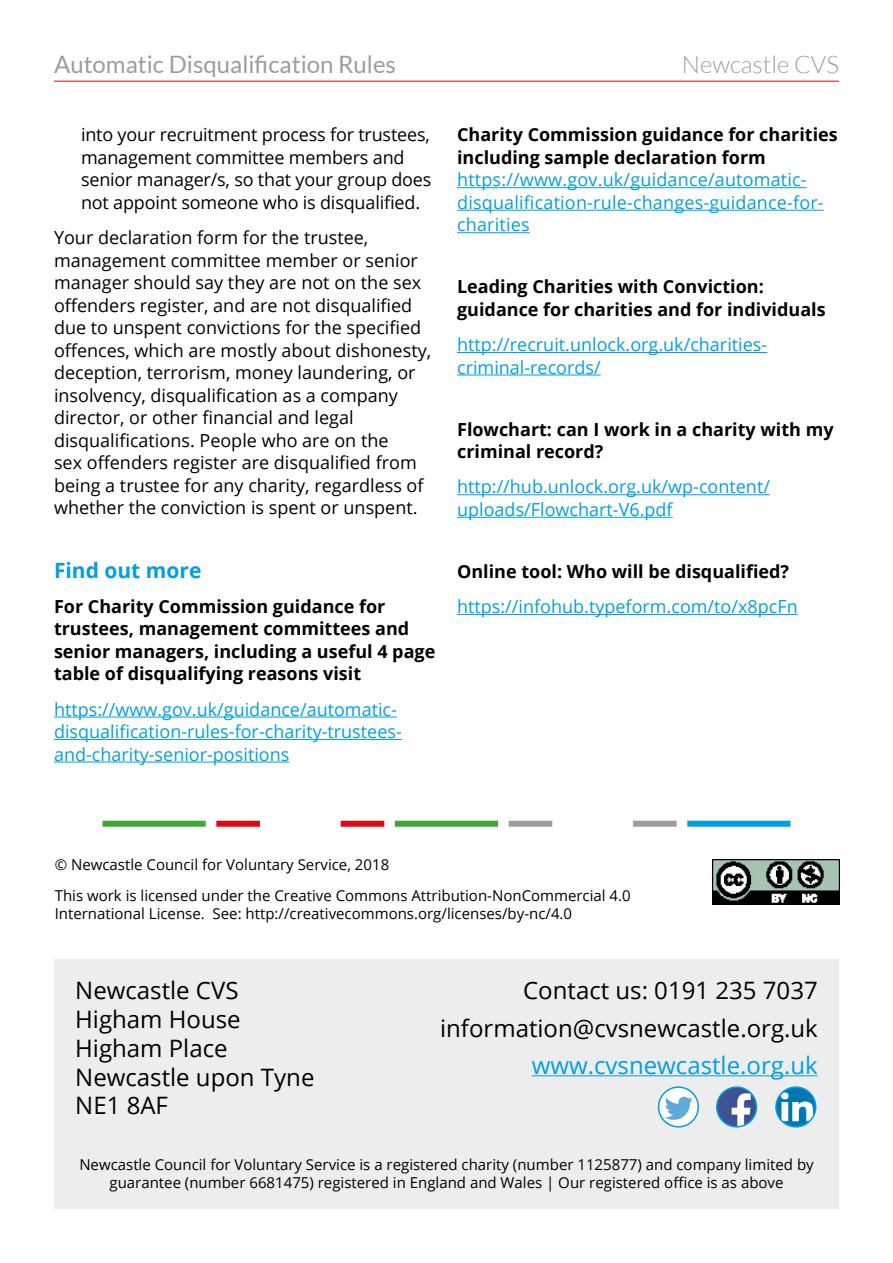
<style>
.page{position:relative;width:893px;height:1263px;background:#fff}
.page>*{position:absolute;margin:0;border:0;box-sizing:border-box;transform-origin:0 0}
.t1{font:24px/28.8px "Open Sans";color:#000;text-align:right}
.t2{font:24px "Lato";color:#9d9d9c}
.t3{font:24px "Open Sans";color:#009fe3}
.t4{font:300 24px "Lato";color:#9d9d9c}
.t5{font:700 21px "Open Sans";color:#009fe3}
.t6{font:18px/22.5px "Open Sans";color:#000}
.t7{font:18px/22.5px "Open Sans";color:#009fe3}
.t8{font:700 18px/22.5px "Open Sans";color:#000}
.t9{font:15px/18px "Open Sans";color:#000;text-align:center}
</style>
<div class="page">
<div style="left:103px;top:821px;width:103px;height:6px;background:#3fa535"></div>
<div style="left:395px;top:821px;width:103px;height:6px;background:#3fa535"></div>
<div style="left:687px;top:821px;width:103px;height:6px;background:#009fe3"></div>
<div style="left:216px;top:821px;width:44px;height:6px;background:#e30613"></div>
<div style="left:341px;top:821px;width:43px;height:6px;background:#e30613"></div>
<div style="left:509px;top:821px;width:43px;height:6px;background:#9d9d9c"></div>
<div style="left:633px;top:821px;width:44px;height:6px;background:#9d9d9c"></div>
<div style="left:54px;top:960px;width:785px;height:249px;background:#ededed"></div>
<hr style="left:532px;top:1075px;width:286px;height:1px;background:#009fe3">
<hr style="left:54px;top:81px;width:785px;height:1px;background:#e30613">
<img style="left:712px;top:859px;width:128px;height:45px">
<svg style="left:659px;top:1087px;width:39px;height:40px"></svg>
<svg style="left:664px;top:1097px;width:29px;height:23px"></svg>
<div style="left:658px;top:1086px;width:41px;height:41px;border:2px solid #009fe3;border-radius:50%"></div>
<img style="left:717px;top:1087px;width:39px;height:40px;border-radius:20px">
<div style="left:716px;top:1086px;width:41px;height:41px;border:2px solid #009fe3;border-radius:50%"></div>
<img style="left:776px;top:1087px;width:40px;height:40px">
<div style="left:775px;top:1086px;width:41px;height:41px;border:2px solid #009fe3;border-radius:50%"></div>
<hr style="left:54px;top:717px;width:343px;height:1px;background:#009fe3">
<hr style="left:54px;top:739px;width:348px;height:1px;background:#009fe3">
<hr style="left:54px;top:762px;width:235px;height:1px;background:#009fe3">
<hr style="left:457px;top:187px;width:350px;height:1px;background:#009fe3">
<hr style="left:457px;top:210px;width:367px;height:1px;background:#009fe3">
<hr style="left:457px;top:232px;width:73px;height:1px;background:#009fe3">
<hr style="left:457px;top:352px;width:310px;height:1px;background:#009fe3">
<hr style="left:457px;top:375px;width:144px;height:1px;background:#009fe3">
<hr style="left:457px;top:494px;width:313px;height:1px;background:#009fe3">
<hr style="left:457px;top:517px;width:216px;height:1px;background:#009fe3">
<hr style="left:457px;top:614px;width:341px;height:1px;background:#009fe3">
<h1 class="t2" style="left:54px;top:51px;width:344px">Automatic Disqualification Rules</h1>
<h1 class="t4" style="left:682px;top:52px;width:158px">Newcastle CVS</h1>
<p class="t6" style="left:81px;top:123px;width:352px">into your recruitment process for trustees, management committee members and senior manager/s, so that your group does not appoint someone who is disqualified.</p>
<p class="t6" style="left:54px;top:226px;width:379px">Your declaration form for the trustee, management committee member or senior manager should say they are not on the sex offenders register, and are not disqualified due to unspent convictions for the specified offences, which are mostly about dishonesty, deception, terrorism, money laundering, or insolvency, disqualification as a company director, or other financial and legal disqualifications. People who are on the<br>sex offenders register are disqualified from being a trustee for any charity, regardless of whether the conviction is spent or unspent.</p>
<p class="t5" style="left:54px;top:555px;width:149px">Find out more</p>
<p class="t8" style="left:54px;top:595px;width:383px">For Charity Commission guidance for trustees, management committees and senior managers, including a useful 4 page table of disqualifying reasons visit</p>
<p class="t7" style="left:54px;top:697px;width:349px">https://www.gov.uk/guidance/automatic&shy;disqualification-rules-for-charity-trustees&shy;and-charity-senior-positions</p>
<p class="t8" style="left:457px;top:123px;width:382px">Charity Commission guidance for charities including sample declaration form</p>
<p class="t7" style="left:457px;top:168px;width:368px">https://www.gov.uk/guidance/automatic&shy;disqualification-rule-changes-guidance-for&shy;charities</p>
<p class="t8" style="left:457px;top:275px;width:370px">Leading Charities with Conviction: guidance for charities and for individuals</p>
<p class="t7" style="left:457px;top:333px;width:312px">http://recruit.unlock.org.uk/charities&shy;criminal-records/</p>
<p class="t8" style="left:457px;top:417px;width:378px">Flowchart: can I work in a charity with my criminal record?</p>
<p class="t7" style="left:457px;top:475px;width:314px">http://hub.unlock.org.uk/wp-content/ uploads/Flowchart-V6.pdf</p>
<p class="t8" style="left:457px;top:560px;width:333px">Online tool: Who will be disqualified?</p>
<p class="t7" style="left:457px;top:595px;width:342px">https://infohub.typeform.com/to/x8pcFn</p>
<p class="t9" style="left:55px;top:849px;width:577px;line-height:30.8px;text-align:left">© Newcastle Council for Voluntary Service, 2018<br>This work is licensed under the Creative Commons Attribution-NonCommercial 4.0</p>
<p class="t9" style="left:55px;top:904px;width:519px">International License. See: http://creativecommons.org/licenses/by-nc/4.0</p>
<h1 class="t1" style="left:75px;top:975px;width:241px;text-align:left">Newcastle CVS<br>Higham House<br>Higham Place<br>Newcastle upon Tyne<br>NE1 8AF</h1>
<h1 class="t1" style="left:440px;top:971px;width:379px;line-height:37.3px">Contact us: 0191 235 7037 information@cvsnewcastle.org.uk</h1>
<h1 class="t3" style="left:532px;top:1049px;width:287px">www.cvsnewcastle.org.uk</h1>
<p class="t9" style="left:79px;top:1155px;width:736px">Newcastle Council for Voluntary Service is a registered charity (number 1125877) and company limited by guarantee (number 6681475) registered in England and Wales | Our registered office is as above</p>
</div>
